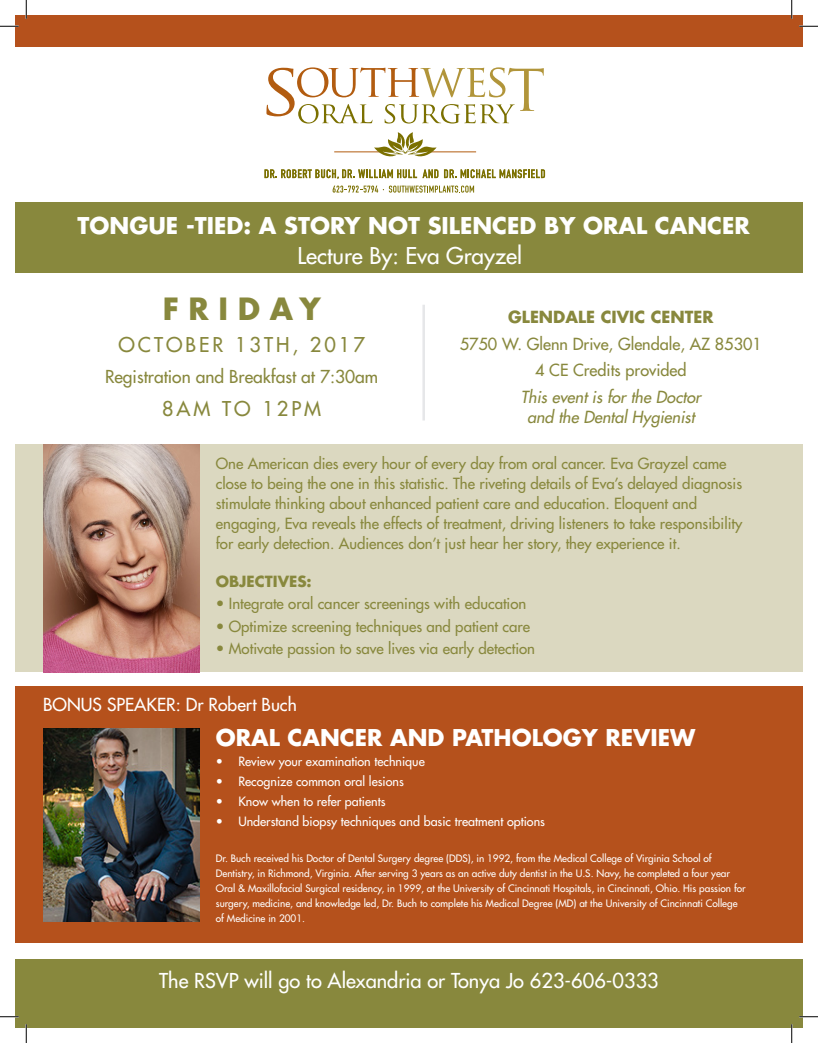
<style>
.page{position:relative;width:818px;height:1043px;background:#fff}
.page>*{position:absolute;margin:0;border:0;box-sizing:border-box;transform-origin:0 0}
.t1{font:700 29.75px "Futura";letter-spacing:.325em;color:#88883d}
.t2{font:700 22.5px "Futura";color:#fff}
.t3{font:22.5px "Futura";color:#fff}
.t4{font:20px "Futura";color:#fff}
.t5{font:19.88px "Futura";letter-spacing:.15em;color:#88883d}
.t6{font:17.5px "Futura";color:#fff}
.t7{font:17.38px "Futura";color:#88883d}
.t8{font:16.25px "Futura";color:#88883d}
.t9{font:italic 16.25px/20px "Futura";color:#88883d;text-align:center}
.t10{font:700 16.25px "Futura";color:#88883d}
.t11{font:15px/20px "Futura";color:#88883d}
.t12{font:700 15px "Futura";color:#88883d}
.t13{font:12.5px "Futura";color:#fff}
.t14{font:10px/15px "Futura";color:#fff}
</style>
<div class="page">
<div style="left:15px;top:444px;width:787px;height:228px;background:#dbd8c0"></div>
<svg style="left:266px;top:67px;width:277px;height:56px"></svg>
<hr style="left:430px;top:152px;width:46px;height:1px;background:#b25c10">
<hr style="left:334px;top:152px;width:46px;height:1px;background:#b25c10">
<svg style="left:374px;top:132px;width:62px;height:25px"></svg>
<svg style="left:444px;top:169px;width:101px;height:9px"></svg>
<svg style="left:264px;top:169px;width:174px;height:10px"></svg>
<svg style="left:332px;top:185px;width:142px;height:8px"></svg>
<div style="left:15px;top:202px;width:787px;height:71px;background:#88883d"></div>
<div style="left:15px;top:15px;width:787px;height:32px;background:#b5511c"></div>
<div style="left:15px;top:959px;width:787px;height:69px;background:#88883d"></div>
<img style="left:43px;top:444px;width:157px;height:228px">
<hr style="left:422px;top:305px;width:3px;height:115px;background:#e6e7e9">
<div style="left:15px;top:687px;width:787px;height:255px;background:#b5511c"></div>
<img style="left:43px;top:728px;width:157px;height:193px">
<svg style="left:0;top:25px;width:19px;height:2px"></svg>
<svg style="left:799px;top:25px;width:19px;height:2px"></svg>
<svg style="left:0;top:1016px;width:19px;height:1px"></svg>
<svg style="left:799px;top:1015px;width:19px;height:2px"></svg>
<svg style="left:25px;top:0;width:2px;height:19px"></svg>
<svg style="left:25px;top:1024px;width:2px;height:18px"></svg>
<svg style="left:790px;top:0;width:2px;height:19px"></svg>
<svg style="left:791px;top:1024px;width:1px;height:18px"></svg>
<p class="t2" style="left:78px;top:210px;width:673px">TONGUE -TIED: A STORY NOT SILENCED BY ORAL CANCER</p>
<p class="t3" style="left:297px;top:241px;width:226px">Lecture By: Eva Grayzel</p>
<p class="t1" style="left:163px;top:288px;width:159px">FRIDAY</p>
<p class="t5" style="left:118px;top:332px;width:248px">OCTOBER 13TH, 2017</p>
<p class="t7" style="left:105px;top:366px;width:275px">Registration and Breakfast at 7:30am</p>
<p class="t5" style="left:162px;top:395px;width:160px">8AM TO 12PM</p>
<p class="t10" style="left:508px;top:306px;width:206px">GLENDALE CIVIC CENTER</p>
<p class="t8" style="left:460px;top:333px;width:303px">5750 W. Glenn Drive, Glendale, AZ 85301</p>
<p class="t8" style="left:535px;top:360px;width:153px">4 CE Credits provided</p>
<p class="t9" style="left:520px;top:387px;width:182px">This event is for the Doctor and the Dental Hygienist</p>
<p class="t11" style="left:216px;top:453px;width:528px">One American dies every hour of every day from oral cancer. Eva Grayzel came close to being the one in this statistic. The riveting details of Eva’s delayed diagnosis stimulate thinking about enhanced patient care and education. Eloquent and engaging, Eva reveals the effects of treatment, driving listeners to take responsibility for early detection. Audiences don’t just hear her story, they experience it.</p>
<p class="t12" style="left:216px;top:570px;width:97px">OBJECTIVES:</p>
<p class="t11" style="left:216px;top:593px;width:312px">• Integrate oral cancer screenings with education</p>
<p class="t11" style="left:216px;top:616px;width:316px">• Optimize screening techniques and patient care</p>
<p class="t11" style="left:216px;top:638px;width:321px">• Motivate passion to save lives via early detection</p>
<p class="t6" style="left:43px;top:693px;width:255px">BONUS SPEAKER: Dr Robert Buch</p>
<p class="t2" style="left:216px;top:721px;width:481px">ORAL CANCER AND PATHOLOGY REVIEW</p>
<p class="t13" style="left:216px;top:752px;width:210px">• Review your examination technique</p>
<p class="t13" style="left:216px;top:772px;width:189px">• Recognize common oral lesions</p>
<p class="t13" style="left:216px;top:792px;width:171px">• Know when to refer patients</p>
<p class="t13" style="left:216px;top:812px;width:330px">• Understand biopsy techniques and basic treatment options</p>
<p class="t14" style="left:216px;top:850px;width:531px">Dr. Buch received his Doctor of Dental Surgery degree (DDS), in 1992, from the Medical College of Virginia School of Dentistry, in Richmond, Virginia. After serving 3 years as an active duty dentist in the U.S. Navy, he completed a four year Oral &amp; Maxillofacial Surgical residency, in 1999, at the University of Cincinnati Hospitals, in Cincinnati, Ohio. His passion for surgery, medicine, and knowledge led, Dr. Buch to complete his Medical Degree (MD) at the University of Cincinnati College of Medicine in 2001.</p>
<p class="t4" style="left:159px;top:967px;width:501px">The RSVP will go to Alexandria or Tonya Jo 623-606-0333</p>
</div>
